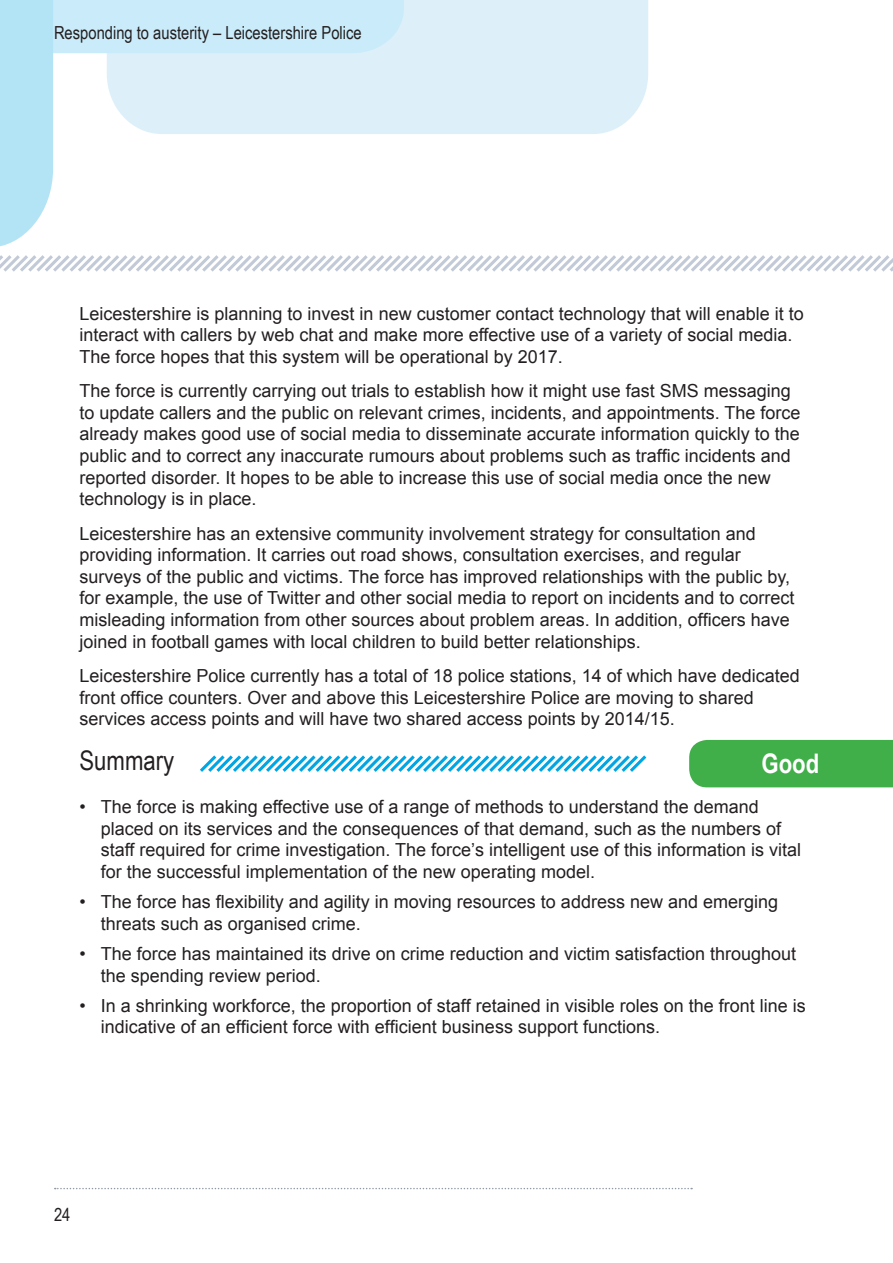
<style>
.page{position:relative;width:893px;height:1263px;background:#fff}
.page>*{position:absolute;margin:0;border:0;box-sizing:border-box;transform-origin:0 0}
.Heading_2{font:27px "Arial Narrow";color:#231f20}
.Judgement{font:700 27px "Arial Narrow";color:#fff}
.Paragraph{font:18px/21.6px "Arial";color:#231f20}
.Bullet_list{font:18px/21.6px "Arial";color:#231f20}
.t1{font:18px "Arial Narrow";color:#231f20}
</style>
<div class="page">
<svg style="left:0;top:0;width:893px;height:272px"></svg>
<svg style="left:55px;top:1188px;width:637px;height:1px"></svg>
<div style="left:689px;top:740px;width:204px;height:47px;background:#40ae49"></div>
<svg style="left:200px;top:755px;width:447px;height:17px"></svg>
<p class="t1" style="left:54px;top:19px;width:309px">Responding to austerity – Leicestershire Police</p>
<p class="Paragraph" style="left:80px;top:303px;width:726px">Leicestershire is planning to invest in new customer contact technology that will enable it to interact with callers by web chat and make more effective use of a variety of social media.<br>The force hopes that this system will be operational by 2017.</p>
<p class="Paragraph" style="left:80px;top:380px;width:723px">The force is currently carrying out trials to establish how it might use fast SMS messaging to update callers and the public on relevant crimes, incidents, and appointments. The force already makes good use of social media to disseminate accurate information quickly to the public and to correct any inaccurate rumours about problems such as traffic incidents and reported disorder. It hopes to be able to increase this use of social media once the new technology is in place.</p>
<p class="Paragraph" style="left:80px;top:523px;width:717px">Leicestershire has an extensive community involvement strategy for consultation and providing information. It carries out road shows, consultation exercises, and regular surveys of the public and victims. The force has improved relationships with the public by, for example, the use of Twitter and other social media to report on incidents and to correct misleading information from other sources about problem areas. In addition, officers have joined in football games with local children to build better relationships.</p>
<p class="Paragraph" style="left:80px;top:665px;width:722px">Leicestershire Police currently has a total of 18 police stations, 14 of which have dedicated front office counters. Over and above this Leicestershire Police are moving to shared services access points and will have two shared access points by 2014/15.</p>
<p class="Heading_2" style="left:80px;top:741px;width:96px">Summary</p>
<p class="Bullet_list" style="left:101px;top:796px;width:702px;text-indent:-21px">• The force is making effective use of a range of methods to understand the demand placed on its services and the consequences of that demand, such as the numbers of staff required for crime investigation. The force’s intelligent use of this information is vital for the successful implementation of the new operating model.</p>
<p class="Bullet_list" style="left:101px;top:891px;width:679px;text-indent:-21px">• The force has flexibility and agility in moving resources to address new and emerging threats such as organised crime.</p>
<p class="Bullet_list" style="left:101px;top:943px;width:697px;text-indent:-21px">• The force has maintained its drive on crime reduction and victim satisfaction throughout the spending review period.</p>
<p class="Bullet_list" style="left:101px;top:995px;width:707px;text-indent:-21px">• In a shrinking workforce, the proportion of staff retained in visible roles on the front line is indicative of an efficient force with efficient business support functions.</p>
<p class="Judgement" style="left:761px;top:743px;width:59px">Good</p>
<p class="t1" style="left:54px;top:1202px;width:18px">24</p>
</div>
